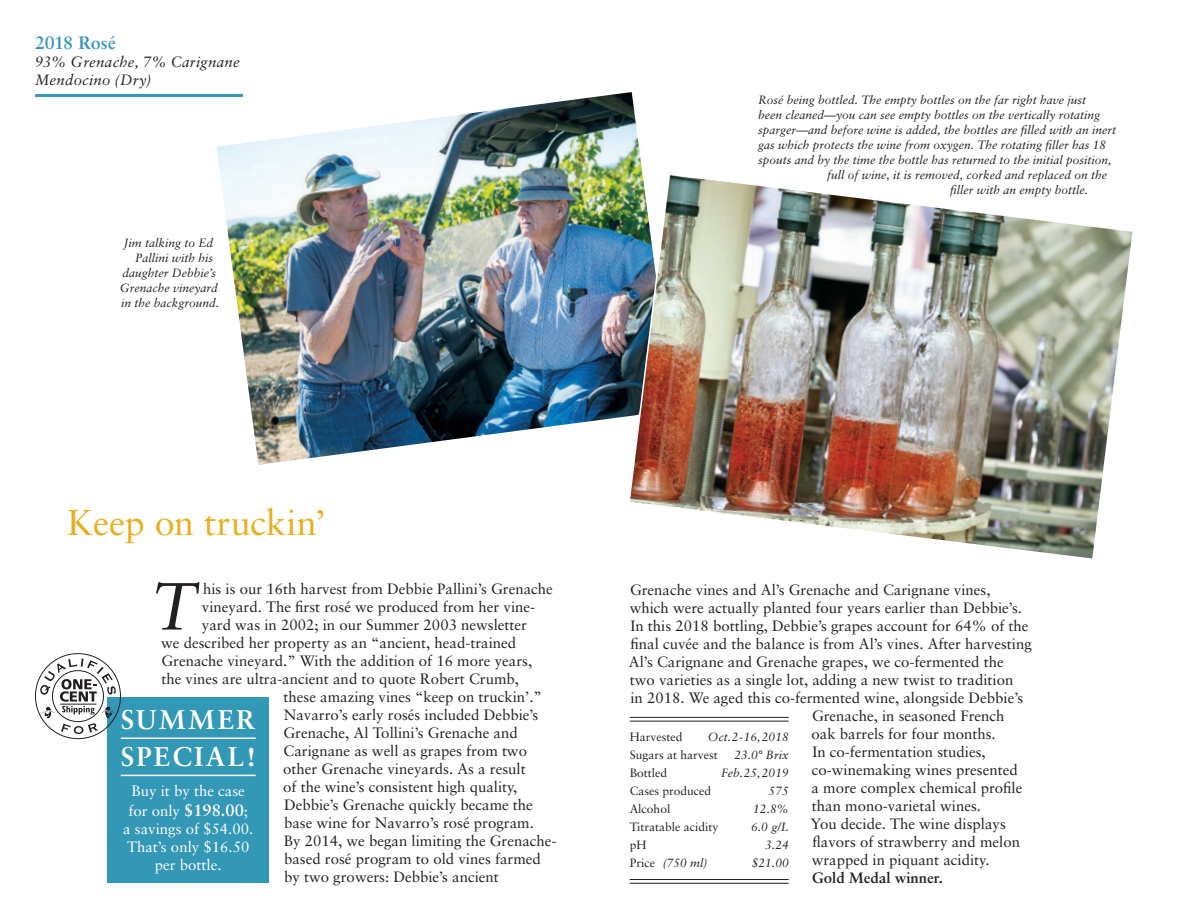
<style>
.page{position:relative;width:1188px;height:918px;background:#fff}
.page>*{position:absolute;margin:0;border:0;box-sizing:border-box;transform-origin:0 0}
.t1{font:italic 66.6px "Sabon";color:#231f20}
.t2{font:36px "Sabon";letter-spacing:-.005em;color:#e6b020}
.t3{font:700 27px/37.5px "Sabon";letter-spacing:.085em;color:#fff}
.t4{font:700 18px "Sabon";letter-spacing:-.015em;color:#3397b6}
.t5{font:15px "Sabon";color:#231f20}
.t6{font:15px/18px "Sabon";color:#fff}
.t7{font:italic 15px/18px "Sabon";letter-spacing:.015em;color:#231f20}
.t8{font:700 15px "Sabon";color:#231f20}
.t9{font:italic 12px "Sabon";color:#231f20}
.t10{font:12px "Sabon";color:#231f20}
.s1{font-weight:700;font-size:16.5px}
.s2{font-style:normal}
</style>
<div class="page">
<hr style="left:35px;top:94px;width:208px;height:3px;background:#3397b6">
<hr style="left:630px;top:717px;width:159px;height:1px;background:#231f20">
<hr style="left:630px;top:721px;width:159px;height:1px;background:#231f20">
<hr style="left:630px;top:879px;width:159px;height:1px;background:#231f20">
<hr style="left:630px;top:883px;width:159px;height:1px;background:#231f20">
<img style="left:216px;top:92px;width:427px;height:373px">
<div style="left:107px;top:697px;width:162px;height:186px;background:#3397b6"></div>
<hr style="left:121px;top:738px;width:135px;height:1px;background:#fff">
<hr style="left:121px;top:775px;width:135px;height:1px;background:#fff">
<svg style="left:35px;top:653px;width:86px;height:86px"></svg>
<img style="left:627px;top:172px;width:506px;height:387px">
<p class="t4" style="left:35px;top:32px;width:82px">2018 Rosé</p>
<p class="t7" style="left:35px;top:53px;width:206px">93% Grenache, 7% Carignane<br>Mendocino (Dry)</p>
<p class="t9" style="left:124px;top:236px;width:91px">Jim talking to Ed</p>
<p class="t9" style="left:135px;top:251px;width:80px">Pallini with his</p>
<p class="t9" style="left:122px;top:266px;width:95px">daughter Debbie’s</p>
<p class="t9" style="left:120px;top:281px;width:100px">Grenache vineyard</p>
<p class="t9" style="left:121px;top:296px;width:100px">in the background.</p>
<p class="t9" style="left:758px;top:93px;width:330px">Rosé being bottled. The empty bottles on the far right have just</p>
<p class="t9" style="left:758px;top:108px;width:344px">been cleaned—you can see empty bottles on the vertically rotating</p>
<p class="t9" style="left:758px;top:123px;width:360px">sparger—and before wine is added, the bottles are filled with an inert</p>
<p class="t9" style="left:758px;top:138px;width:350px">gas which protects the wine from oxygen. The rotating filler has 18</p>
<p class="t9" style="left:758px;top:153px;width:355px">spouts and by the time the bottle has returned to the initial position,</p>
<p class="t9" style="left:827px;top:168px;width:282px">full of wine, it is removed, corked and replaced on the</p>
<p class="t9" style="left:950px;top:183px;width:140px">filler with an empty bottle.</p>
<h2 class="t2" style="left:68px;top:501px;width:260px">Keep on truckin’</h2>
<h1 class="t1" style="left:152px;top:568px;width:46px">T</h1>
<p class="t5" style="left:203px;top:579px;width:351px">his is our 16th harvest from Debbie Pallini’s Grenache</p>
<p class="t5" style="left:202px;top:597px;width:335px">vineyard. The first rosé we produced from her vine-</p>
<p class="t5" style="left:202px;top:615px;width:327px">yard was in 2002; in our Summer 2003 newsletter</p>
<p class="t5" style="left:161px;top:633px;width:357px">we described her property as an “ancient, head-trained</p>
<p class="t5" style="left:162px;top:651px;width:372px">Grenache vineyard.” With the addition of 16 more years,</p>
<p class="t5" style="left:161px;top:669px;width:359px">the vines are ultra-ancient and to quote Robert Crumb,</p>
<p class="t5" style="left:284px;top:687px;width:260px">these amazing vines “keep on truckin’.”</p>
<p class="t5" style="left:284px;top:705px;width:256px">Navarro’s early rosés included Debbie’s</p>
<p class="t5" style="left:284px;top:723px;width:236px">Grenache, Al Tollini’s Grenache and</p>
<p class="t5" style="left:284px;top:741px;width:245px">Carignane as well as grapes from two</p>
<p class="t5" style="left:283px;top:759px;width:244px">other Grenache vineyards. As a result</p>
<p class="t5" style="left:283px;top:777px;width:236px">of the wine’s consistent high quality,</p>
<p class="t5" style="left:284px;top:795px;width:250px">Debbie’s Grenache quickly became the</p>
<p class="t5" style="left:284px;top:813px;width:251px">base wine for Navarro’s rosé program.</p>
<p class="t5" style="left:284px;top:831px;width:274px">By 2014, we began limiting the Grenache-</p>
<p class="t5" style="left:284px;top:849px;width:258px">based rosé program to old vines farmed</p>
<p class="t5" style="left:284px;top:867px;width:216px">by two growers: Debbie’s ancient</p>
<h3 class="t3" style="left:121px;top:700px;width:137px">SUMMER<br>SPECIAL!</h3>
<p class="t6" style="left:128px;top:781px;width:121px;line-height:19.8px">Buy it by the case for only <span class="s1">$198.00</span>;</p>
<p class="t6" style="left:123px;top:819px;width:132px;text-align:center">a savings of $54.00.<br>That’s only $16.50 per bottle.</p>
<p class="t5" style="left:630px;top:581px;width:362px">Grenache vines and Al’s Grenache and Carignane vines,</p>
<p class="t5" style="left:630px;top:599px;width:394px">which were actually planted four years earlier than Debbie’s.</p>
<p class="t5" style="left:630px;top:617px;width:400px">In this 2018 bottling, Debbie’s grapes account for 64% of the</p>
<p class="t5" style="left:631px;top:635px;width:403px">final cuvée and the balance is from Al’s vines. After harvesting</p>
<p class="t5" style="left:629px;top:653px;width:376px">Al’s Carignane and Grenache grapes, we co-fermented the</p>
<p class="t5" style="left:630px;top:671px;width:385px">two varieties as a single lot, adding a new twist to tradition</p>
<p class="t5" style="left:630px;top:689px;width:394px">in 2018. We aged this co-fermented wine, alongside Debbie’s</p>
<p class="t5" style="left:812px;top:707px;width:194px">Grenache, in seasoned French</p>
<p class="t5" style="left:812px;top:725px;width:186px">oak barrels for four months.</p>
<p class="t5" style="left:812px;top:743px;width:175px">In co-fermentation studies,</p>
<p class="t5" style="left:812px;top:761px;width:207px">co-winemaking wines presented</p>
<p class="t5" style="left:812px;top:779px;width:212px">a more complex chemical profile</p>
<p class="t5" style="left:812px;top:797px;width:171px">than mono-varietal wines.</p>
<p class="t5" style="left:811px;top:815px;width:197px">You decide. The wine displays</p>
<p class="t5" style="left:813px;top:833px;width:209px">flavors of strawberry and melon</p>
<p class="t5" style="left:812px;top:851px;width:179px">wrapped in piquant acidity.</p>
<p class="t8" style="left:812px;top:868px;width:132px">Gold Medal winner.</p>
<p class="t10" style="left:630px;top:730px;width:54px">Harvested</p>
<p class="t9" style="left:708px;top:730px;width:82px">Oct.2-16, 2018</p>
<p class="t10" style="left:630px;top:748px;width:90px">Sugars at harvest</p>
<p class="t9" style="left:735px;top:748px;width:56px">23.0° Brix</p>
<p class="t10" style="left:630px;top:766px;width:39px">Bottled</p>
<p class="t9" style="left:721px;top:766px;width:69px">Feb.25, 2019</p>
<p class="t10" style="left:630px;top:784px;width:83px">Cases produced</p>
<p class="t9" style="left:769px;top:784px;width:22px">575</p>
<p class="t10" style="left:630px;top:802px;width:42px">Alcohol</p>
<p class="t9" style="left:753px;top:802px;width:37px">12.8%</p>
<p class="t10" style="left:630px;top:820px;width:90px">Titratable acidity</p>
<p class="t9" style="left:751px;top:820px;width:39px">6.0 g/L</p>
<p class="t10" style="left:630px;top:838px;width:18px">pH</p>
<p class="t9" style="left:765px;top:838px;width:25px">3.24</p>
<p class="t9" style="left:630px;top:856px;width:79px"><span class="s2">Price</span> (750 ml)</p>
<p class="t9" style="left:752px;top:856px;width:38px">$21.00</p>
</div>
